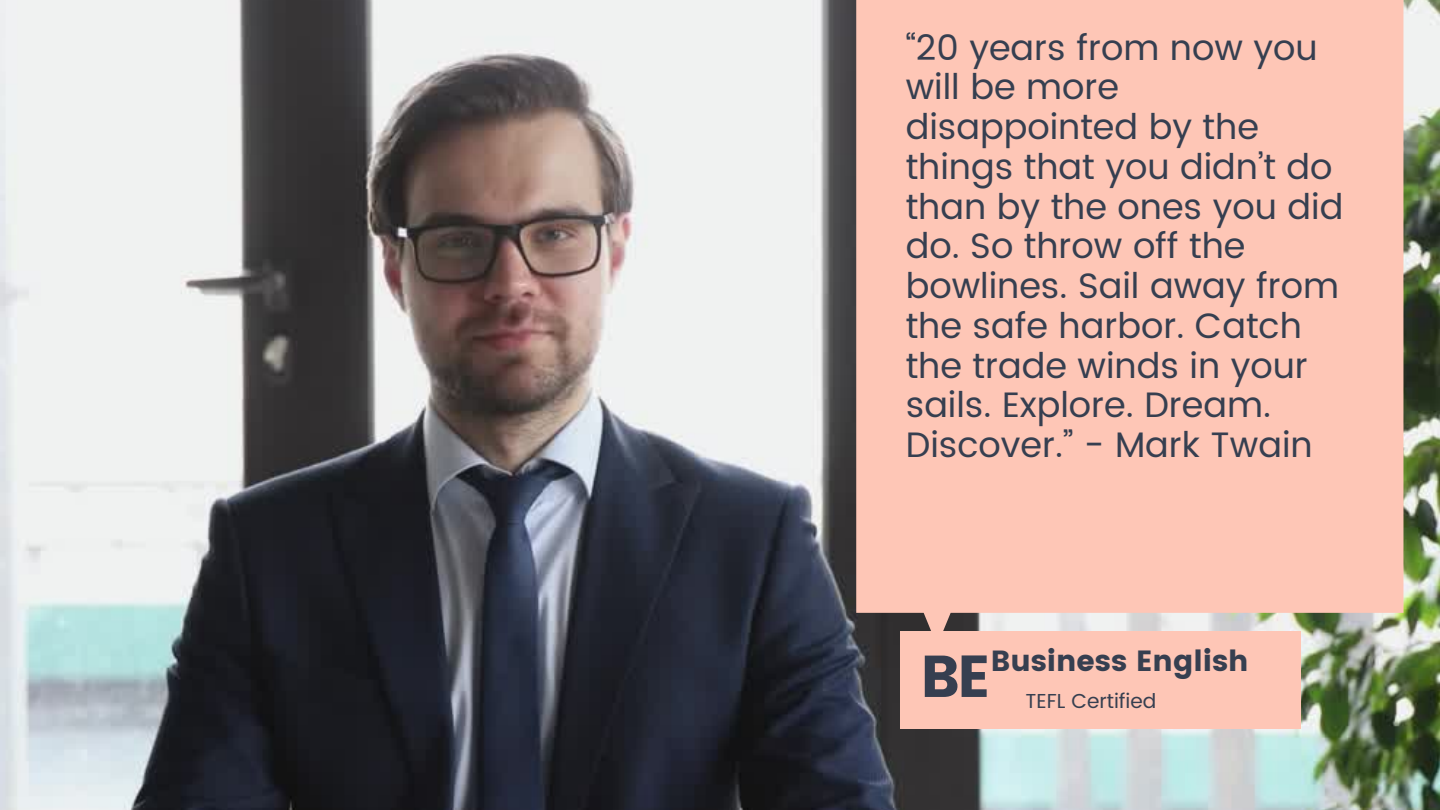
<style>
.page{position:relative;width:1440px;height:810px;background:#fff}
.page>*{position:absolute;margin:0;border:0;box-sizing:border-box;transform-origin:0 0}
.t1{font:58.9px "Poppins";color:#363f50}
.t2{font:35.3px/39.8px "Poppins";color:#363f50}
.t3{font:29.1px "Poppins";color:#363f50}
.t4{font:20.2px "Poppins";color:#363f50}
</style>
<div class="page">
<img style="left:0;top:0;width:1440px;height:810px">
<div style="left:856px;top:0;width:547px;height:646px;background:#fec6b6"></div>
<div style="left:900px;top:632px;width:401px;height:97px;background:#fec6b6"></div>
<p class="t2" style="left:906px;top:28px;width:439px">“20 years from now you will be more disappointed by the things that you didn’t do than by the ones you did do. So throw off the bowlines. Sail away from the safe harbor. Catch the trade winds in your sails. Explore. Dream.<br>Discover.” - Mark Twain</p>
<p class="t1" style="left:920px;top:642px;width:72px">BE</p>
<p class="t3" style="left:991px;top:644px;width:259px">Business English</p>
<p class="t4" style="left:1026px;top:690px;width:132px">TEFL Certified</p>
</div>
